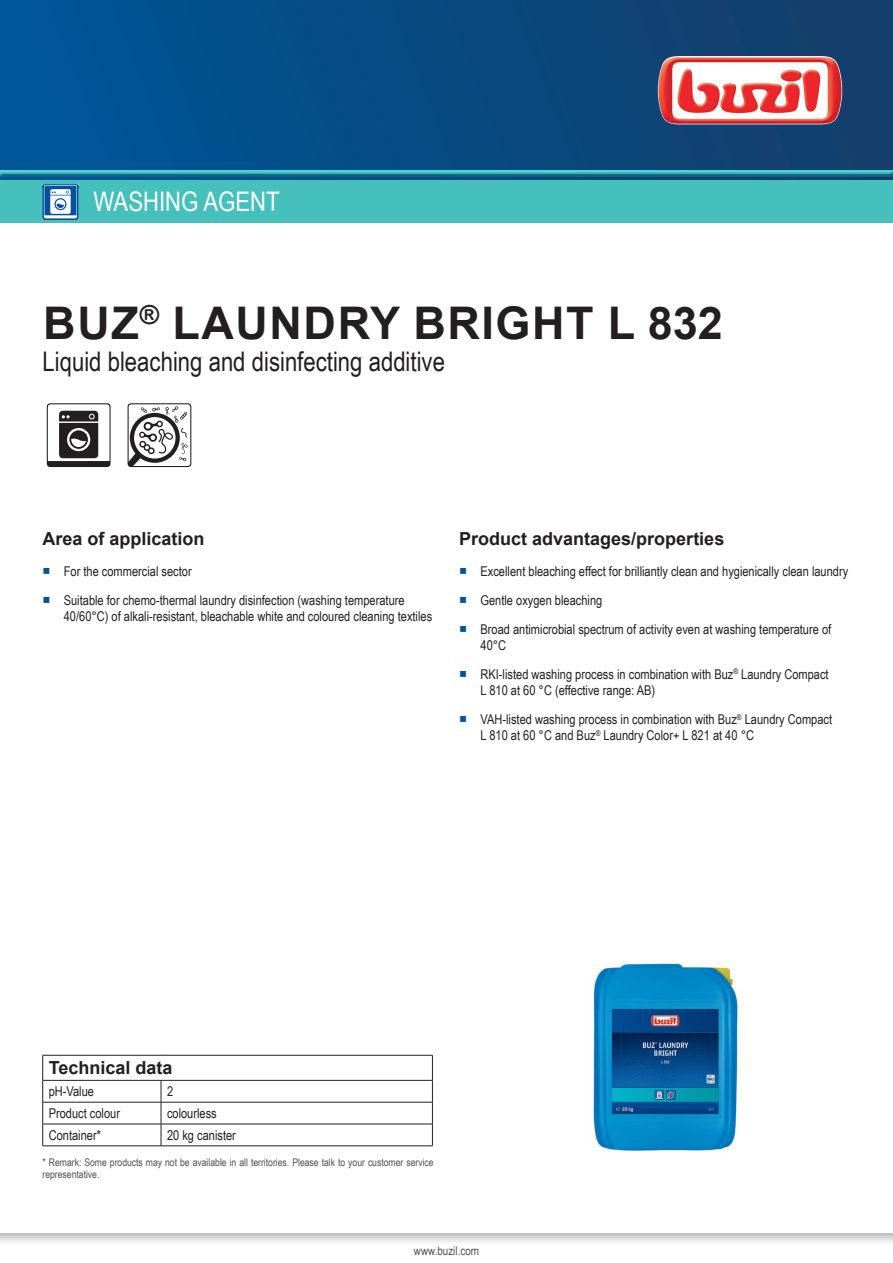
<style>
.page{position:relative;width:893px;height:1263px;background:#fff}
.page>*{position:absolute;margin:0;border:0;box-sizing:border-box;transform-origin:0 0}
.t1{font:700 45px "Arial";letter-spacing:.035em;color:#231f20}
.t2{font:27px "Arial Narrow";color:#231f20}
.t3{font:27px "Arial Narrow";color:#fff}
.t4{font:700 18px "Arial";color:#231f20}
.t5{font:13.5px/16.2px "Arial Narrow";color:#231f20}
.t6{font:12px "Arial Narrow";color:#4e5151}
.t7{font:10.5px/11.7px "Arial Narrow";color:#4d5152}
.s1{font-family:"Arial Unicode MS";color:#01519b}
</style>
<div class="page">
<svg style="left:0;top:1233px;width:893px;height:10px"></svg>
<hr style="left:43px;top:1055px;width:118px;height:1px;background:#231f20">
<hr style="left:161px;top:1055px;width:272px;height:1px;background:#231f20">
<hr style="left:43px;top:1080px;width:118px;height:1px;background:#231f20">
<hr style="left:161px;top:1080px;width:272px;height:1px;background:#231f20">
<hr style="left:43px;top:1102px;width:118px;height:1px;background:#231f20">
<hr style="left:161px;top:1102px;width:272px;height:1px;background:#231f20">
<hr style="left:43px;top:1124px;width:118px;height:1px;background:#231f20">
<svg style="left:42px;top:1055px;width:1px;height:91px"></svg>
<hr style="left:161px;top:1124px;width:272px;height:1px;background:#231f20">
<svg style="left:161px;top:1080px;width:1px;height:65px"></svg>
<svg style="left:432px;top:1055px;width:1px;height:90px"></svg>
<hr style="left:43px;top:1145px;width:118px;height:1px;background:#231f20">
<hr style="left:161px;top:1145px;width:272px;height:1px;background:#231f20">
<img style="left:593px;top:962px;width:145px;height:189px">
<svg style="left:47px;top:403px;width:64px;height:64px"></svg>
<svg style="left:128px;top:403px;width:63px;height:64px"></svg>
<div style="left:0;top:0;width:893px;height:180px;background:linear-gradient(to right,#00569a,#143e69)"></div>
<img style="left:658px;top:56px;width:184px;height:68px">
<div style="left:0;top:169px;width:893px;height:8px;background:#015599;opacity:.75"></div>
<div style="left:0;top:180px;width:893px;height:43px;background:#45c0bc"></div>
<img style="left:43px;top:184px;width:35px;height:36px">
<svg style="left:44px;top:185px;width:35px;height:33px"></svg>
<h2 class="t3" style="left:94px;top:182px;width:188px">WASHING AGENT</h2>
<h1 class="t1" style="left:43px;top:291px;width:681px">BUZ<sup>®</sup> LAUNDRY BRIGHT L 832</h1>
<h2 class="t2" style="left:43px;top:342px;width:404px">Liquid bleaching and disinfecting additive</h2>
<h3 class="t4" style="left:43px;top:526px;width:164px">Area of application</h3>
<p class="t5" style="left:43px;top:562px;width:151px"><span class="s1">■</span> For the commercial sector</p>
<p class="t5" style="left:64px;top:591px;width:370px;text-indent:-21px"><span class="s1">■</span> Suitable for chemo-thermal laundry disinfection (washing temperature<br>40/60°C) of alkali-resistant, bleachable white and coloured cleaning textiles</p>
<h3 class="t4" style="left:459px;top:526px;width:267px">Product advantages/properties</h3>
<p class="t5" style="left:459px;top:562px;width:391px"><span class="s1">■</span> Excellent bleaching effect for brilliantly clean and hygienically clean laundry</p>
<p class="t5" style="left:459px;top:591px;width:145px"><span class="s1">■</span> Gentle oxygen bleaching</p>
<p class="t5" style="left:480px;top:620px;width:352px;text-indent:-21px"><span class="s1">■</span> Broad antimicrobial spectrum of activity even at washing temperature of<br>40°C</p>
<p class="t5" style="left:480px;top:665px;width:350px;text-indent:-21px"><span class="s1">■</span> RKI-listed washing process in combination with Buz<sup>®</sup> Laundry Compact<br>L 810 at 60 °C (effective range: AB)</p>
<p class="t5" style="left:480px;top:711px;width:353px;text-indent:-21px"><span class="s1">■</span> VAH-listed washing process in combination with Buz<sup>®</sup> Laundry Compact<br>L 810 at 60 °C and Buz<sup>®</sup> Laundry Color+ L 821 at 40 °C</p>
<h3 class="t4" style="left:49px;top:1055px;width:125px">Technical data</h3>
<p class="t5" style="left:49px;top:1083px;width:47px">pH-Value</p>
<p class="t5" style="left:167px;top:1083px;width:8px">2</p>
<p class="t5" style="left:49px;top:1105px;width:73px">Product colour</p>
<p class="t5" style="left:167px;top:1105px;width:51px">colourless</p>
<p class="t5" style="left:49px;top:1126px;width:54px">Container*</p>
<p class="t5" style="left:167px;top:1126px;width:70px">20 kg canister</p>
<p class="t7" style="left:43px;top:1156px;width:393px">* Remark: Some products may not be available in all territories. Please talk to your customer service representative.</p>
<p class="t6" style="left:414px;top:1242px;width:67px">www.buzil.com</p>
</div>
